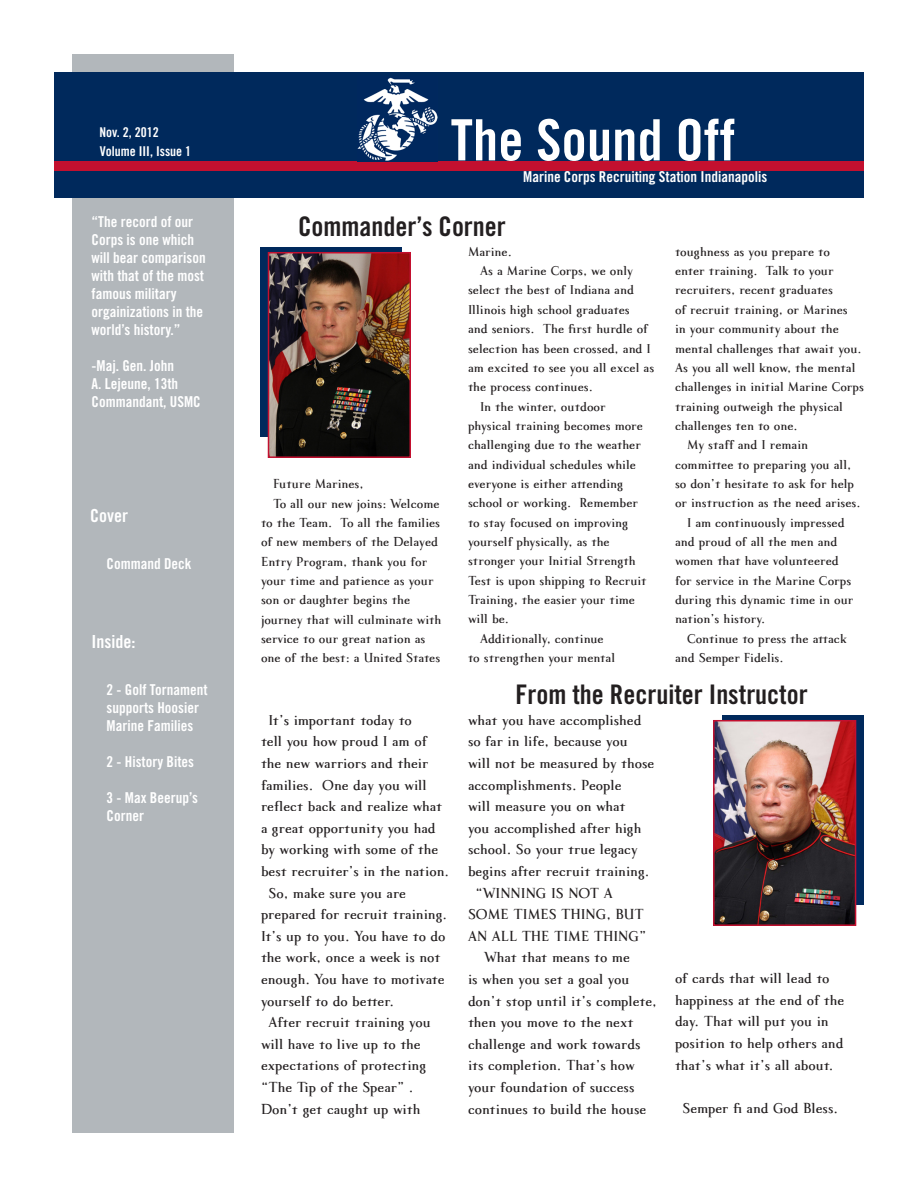
<style>
.page{position:relative;width:918px;height:1188px;background:#fff}
.page>*{position:absolute;margin:0;border:0;box-sizing:border-box;transform-origin:0 0}
.t1{font:57px "Trade Gothic LT Std Bd Cn 20";color:#fff}
.t2{font:27px "Trade Gothic LT Std Bd Cn 20";color:#231f20}
.t3{font:500 18px/21.6px "Indispose";color:#231f20}
.t4{font:18px "Trade Gothic LT Std Bd Cn 20";color:#fff}
.t5{font:500 16.2px/19.4px "Indispose";color:#231f20}
.t6{font:15px/18px "Trade Gothic LT Std Bd Cn 20";color:#fff}
.t7{font:13.5px "Trade Gothic LT Std Bd Cn 20";color:#fff}
</style>
<div class="page">
<div style="left:73px;top:55px;width:161px;height:1078px;background:#b2b7bb"></div>
<div style="left:260px;top:247px;width:142px;height:189px;background:#00295c"></div>
<div style="left:54px;top:73px;width:809px;height:125px;background:#00295c"></div>
<div style="left:54px;top:162px;width:809px;height:9px;background:#c3102f"></div>
<img style="left:357px;top:77px;width:80px;height:84px">
<img style="left:271px;top:255px;width:137px;height:200px">
<div style="left:268px;top:252px;width:143px;height:206px;border:2px solid #c3102f"></div>
<div style="left:722px;top:715px;width:142px;height:189px;background:#00295c"></div>
<img style="left:716px;top:723px;width:137px;height:200px">
<div style="left:713px;top:720px;width:143px;height:206px;border:2px solid #c3102f"></div>
<p class="t7" style="left:100px;top:124px;width:61px">Nov. 2, 2012</p>
<p class="t7" style="left:100px;top:143px;width:93px">Volume III, Issue 1</p>
<p class="t6" style="left:92px;top:213px;width:116px">“The record of our<br>Corps is one which will bear comparison with that of the most famous military orgainizations in the world’s history.”</p>
<p class="t6" style="left:92px;top:357px;width:111px">-Maj. Gen. John<br>A. Lejeune, 13th<br>Commandant, USMC</p>
<p class="t4" style="left:90px;top:505px;width:39px">Cover</p>
<p class="t6" style="left:107px;top:555px;width:86px">Command Deck</p>
<p class="t4" style="left:92px;top:631px;width:45px">Inside:</p>
<p class="t6" style="left:107px;top:680px;width:103px">2 - Golf Tornament supports Hoosier<br>Marine Families</p>
<p class="t6" style="left:107px;top:752px;width:89px">2 - History Bites</p>
<p class="t6" style="left:107px;top:788px;width:93px">3 - Max Beerup’s</p>
<p class="t6" style="left:107px;top:806px;width:39px">Corner</p>
<p class="t1" style="left:451px;top:105px;width:286px">The Sound Off</p>
<p class="t6" style="left:523px;top:168px;width:245px">Marine Corps Recruiting Station Indianapolis</p>
<p class="t2" style="left:298px;top:210px;width:209px">Commander’s Corner</p>
<p class="t5" style="left:273px;top:475px;width:92px">Future Marines,</p>
<p class="t5" style="left:261px;top:495px;width:182px;text-indent:12px">To all our new joins: Welcome to the Team. To all the families of new members of the Delayed<br>Entry Program, thank you for your time and patience as your son or daughter begins the journey that will culminate with service to our great nation as one of the best: a United States</p>
<p class="t5" style="left:468px;top:243px;width:45px">Marine.</p>
<p class="t5" style="left:468px;top:262px;width:188px;text-indent:12px">As a Marine Corps, we only select the best of Indiana and<br>Illinois high school graduates<br>and seniors. The first hurdle of selection has been crossed, and I am excited to see you all excel as the process continues.</p>
<p class="t5" style="left:468px;top:398px;width:180px;text-indent:12px">In the winter, outdoor physical training becomes more challenging due to the weather and individual schedules while everyone is either attending school or working. Remember to stay focused on improving yourself physically, as the stronger your Initial Strength<br>Test is upon shipping to Recruit<br>Training, the easier your time will be.</p>
<p class="t5" style="left:468px;top:630px;width:149px;text-align:center">Additionally, continue<br>to strengthen your mental</p>
<p class="t5" style="left:675px;top:243px;width:191px">toughness as you prepare to<br>enter training. Talk to your recruiters, recent graduates<br>of recruit training, or Marines<br>in your community about the mental challenges that await you.<br>As you all well know, the mental challenges in initial Marine Corps training outweigh the physical challenges ten to one.</p>
<p class="t5" style="left:675px;top:436px;width:187px;text-indent:12px">My staff and I remain committee to preparing you all, so don’t hesitate to ask for help or instruction as the need arises.</p>
<p class="t5" style="left:675px;top:514px;width:180px;text-indent:12px">I am continuously impressed and proud of all the men and women that have volunteered for service in the Marine Corps during this dynamic time in our nation’s history.</p>
<p class="t5" style="left:675px;top:630px;width:173px;text-indent:12px">Continue to press the attack and Semper Fidelis.</p>
<p class="t3" style="left:261px;top:710px;width:190px;text-indent:8px">It’s important today to<br>tell you how proud I am of the new warriors and their families. One day you will reflect back and realize what a great opportunity you had by working with some of the best recruiter’s in the nation.</p>
<p class="t3" style="left:261px;top:883px;width:188px;text-indent:8px">So, make sure you are prepared for recruit training.<br>It’s up to you. You have to do the work, once a week is not enough. You have to motivate yourself to do better.</p>
<p class="t3" style="left:261px;top:1013px;width:171px;text-indent:8px">After recruit training you will have to live up to the expectations of protecting “The Tip of the Spear” .<br>Don’t get caught up with</p>
<p class="t2" style="left:515px;top:678px;width:294px">From the Recruiter Instructor</p>
<p class="t3" style="left:468px;top:710px;width:188px">what you have accomplished so far in life, because you will not be measured by those accomplishments. People<br>will measure you on what<br>you accomplished after high school. So your true legacy begins after recruit training.</p>
<p class="t3" style="left:468px;top:883px;width:180px;text-indent:8px">“WINNING IS NOT A<br>SOME TIMES THING, BUT<br>AN ALL THE TIME THING”</p>
<p class="t3" style="left:468px;top:948px;width:190px;text-indent:16px">What that means to me<br>is when you set a goal you don’t stop until it’s complete, then you move to the next challenge and work towards its completion. That’s how your foundation of success continues to build the house</p>
<p class="t3" style="left:675px;top:969px;width:171px">of cards that will lead to happiness at the end of the day. That will put you in position to help others and that’s what it’s all about.</p>
<p class="t3" style="left:682px;top:1098px;width:157px">Semper fi and God Bless.</p>
</div>
